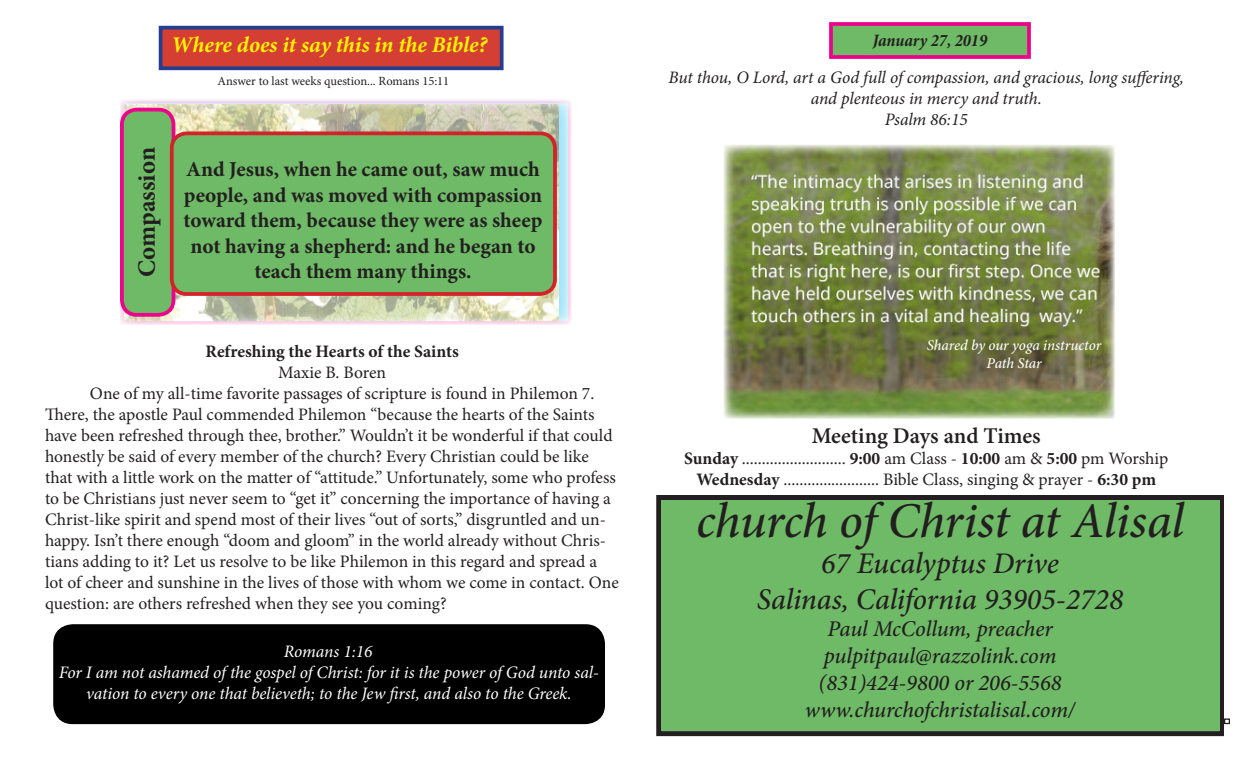
<style>
.page{position:relative;width:1260px;height:765px;background:#fff}
.page>*{position:absolute;margin:0;border:0;box-sizing:border-box;transform-origin:0 0}
.t1{font:italic 500 50px "Minion Pro";letter-spacing:-.01em;color:#231f20}
.t2{font:italic 500 30px "Minion Pro";letter-spacing:-.005em;color:#231f20}
.t3{font:700 25px "Minion Pro";color:#231f20}
.t4{font:italic 500 22.5px "Minion Pro";letter-spacing:-.01em;color:#231f20}
.t5{font:italic 700 22.5px "Minion Pro";letter-spacing:-.005em;color:#fff101}
.t6{font:600 22.5px "Minion Pro";color:#231f20}
.t7{font:700 21.25px/25.5px "Minion Pro";color:#231f20;text-align:center}
.t8{font:17.5px/21px "Minion Pro";letter-spacing:-.005em;color:#231f20}
.t9{font:italic 17.5px/21px "Minion Pro";letter-spacing:-.01em;color:#fff;text-align:center}
.t10{font:italic 17.5px/21px "Minion Pro";letter-spacing:-.01em;color:#231f20;text-align:center}
.t11{font:700 17.5px "Minion Pro";color:#231f20}
.t12{font:italic 700 condensed 17.5px "Minion Pro";color:#231f20}
.t13{font:italic 500 15px/17.5px "Minion Pro";letter-spacing:-.01em;color:#fff;text-align:center}
.t14{font:12.5px "Minion Pro";letter-spacing:-.005em;color:#231f20}
.s1{font-weight:700}
</style>
<div class="page">
<div style="left:656px;top:495px;width:568px;height:241px;border:5px solid #231f20"></div>
<div style="left:661px;top:500px;width:558px;height:231px;background:#6eba66"></div>
<div style="left:829px;top:22px;width:202px;height:37px;background:#6eba66;border:4px solid #ed028c"></div>
<svg style="left:1224px;top:718px;width:6px;height:6px"></svg>
<div style="left:159px;top:26px;width:345px;height:44px;background:#d53f33;border:4px solid #253f8e"></div>
<svg style="left:125px;top:104px;width:442px;height:216px"></svg>
<img style="left:125px;top:105px;width:433px;height:215px">
<div style="left:122px;top:110px;width:51px;height:205px;background:#6eba66;border-radius:15px"></div>
<div style="left:120px;top:108px;width:55px;height:209px;border:4px solid #ed028c;border-radius:15px"></div>
<div style="left:172px;top:133px;width:383px;height:161px;background:#6eba66;border-radius:15px"></div>
<div style="left:170px;top:131px;width:387px;height:165px;border:4px solid #d1232a;border-radius:15px"></div>
<img style="left:724px;top:144px;width:391px;height:275px">
<div style="left:54px;top:625px;width:550px;height:99px;background:#000;border-radius:19px"></div>
<div style="left:53px;top:624px;width:552px;height:100px;border:1px solid #000;border-radius:19px"></div>
<p class="t5" style="left:171px;top:29px;width:318px">Where does it say this in the Bible?</p>
<p class="t14" style="left:218px;top:72px;width:233px">Answer to last weeks question... Romans 15:11</p>
<p class="t3" style="left:129px;top:277px;width:132px;rotate:-90deg">Compassion</p>
<p class="t7" style="left:184px;top:156px;width:360px">And Jesus, when he came out, saw much people, and was moved with compassion toward them, because they were as sheep not having a shepherd: and he began to teach them many things.</p>
<p class="t11" style="left:206px;top:339px;width:255px">Refreshing the Hearts of the Saints</p>
<p class="t8" style="left:278px;top:362px;width:109px">Maxie B. Boren</p>
<p class="t8" style="left:45px;top:383px;width:575px;text-indent:45px">One of my all-time favorite passages of scripture is found in Philemon 7.<br>There, the apostle Paul commended Philemon “because the hearts of the Saints have been refreshed through thee, brother.” Wouldn’t it be wonderful if that could honestly be said of every member of the church? Every Christian could be like that with a little work on the matter of “attitude.” Unfortunately, some who profess to be Christians just never seem to “get it” concerning the importance of having a Christ-like spirit and spend most of their lives “out of sorts,” disgruntled and un&shy;happy. Isn’t there enough “doom and gloom” in the world already without Chris&shy;tians adding to it? Let us resolve to be like Philemon in this regard and spread a lot of cheer and sunshine in the lives of those with whom we come in contact. One question: are others refreshed when they see you coming?</p>
<p class="t9" style="left:284px;top:641px;width:90px">Romans 1:16</p>
<p class="t9" style="left:59px;top:662px;width:542px">For I am not ashamed of the gospel of Christ: for it is the power of God unto sal&shy;vation to every one that believeth; to the Jew first, and also to the Greek.</p>
<p class="t12" style="left:873px;top:28px;width:116px">January 27, 2019</p>
<p class="t10" style="left:668px;top:67px;width:517px">But thou, O Lord, art a God full of compassion, and gracious, long suffering, and plenteous in mercy and truth.</p>
<p class="t10" style="left:885px;top:109px;width:85px">Psalm 86:15</p>
<p class="t13" style="left:927px;top:337px;width:176px">Shared by our yoga instructor<br>Path Star</p>
<p class="t6" style="left:812px;top:420px;width:231px">Meeting Days and Times</p>
<p class="t8" style="left:684px;top:448px;width:486px"><span class="s1">Sunday</span> .......................... <span class="s1">9:00</span> am Class - <span class="s1">10:00</span> am &amp; <span class="s1">5:00</span> pm Worship</p>
<p class="t8" style="left:696px;top:469px;width:461px"><span class="s1">Wednesday</span> ........................ Bible Class, singing &amp; prayer - <span class="s1">6:30 pm</span></p>
<p class="t1" style="left:696px;top:486px;width:490px">church of Christ at Alisal</p>
<p class="t2" style="left:821px;top:543px;width:239px">67 Eucalyptus Drive</p>
<p class="t2" style="left:757px;top:579px;width:368px">Salinas, California 93905-2728</p>
<p class="t4" style="left:827px;top:613px;width:227px">Paul McCollum, preacher</p>
<p class="t4" style="left:824px;top:640px;width:234px">pulpitpaul@razzolink.com</p>
<p class="t4" style="left:819px;top:667px;width:244px">(831)424-9800 or 206-5568</p>
<p class="t4" style="left:805px;top:694px;width:272px">www.churchofchristalisal.com/</p>
</div>
